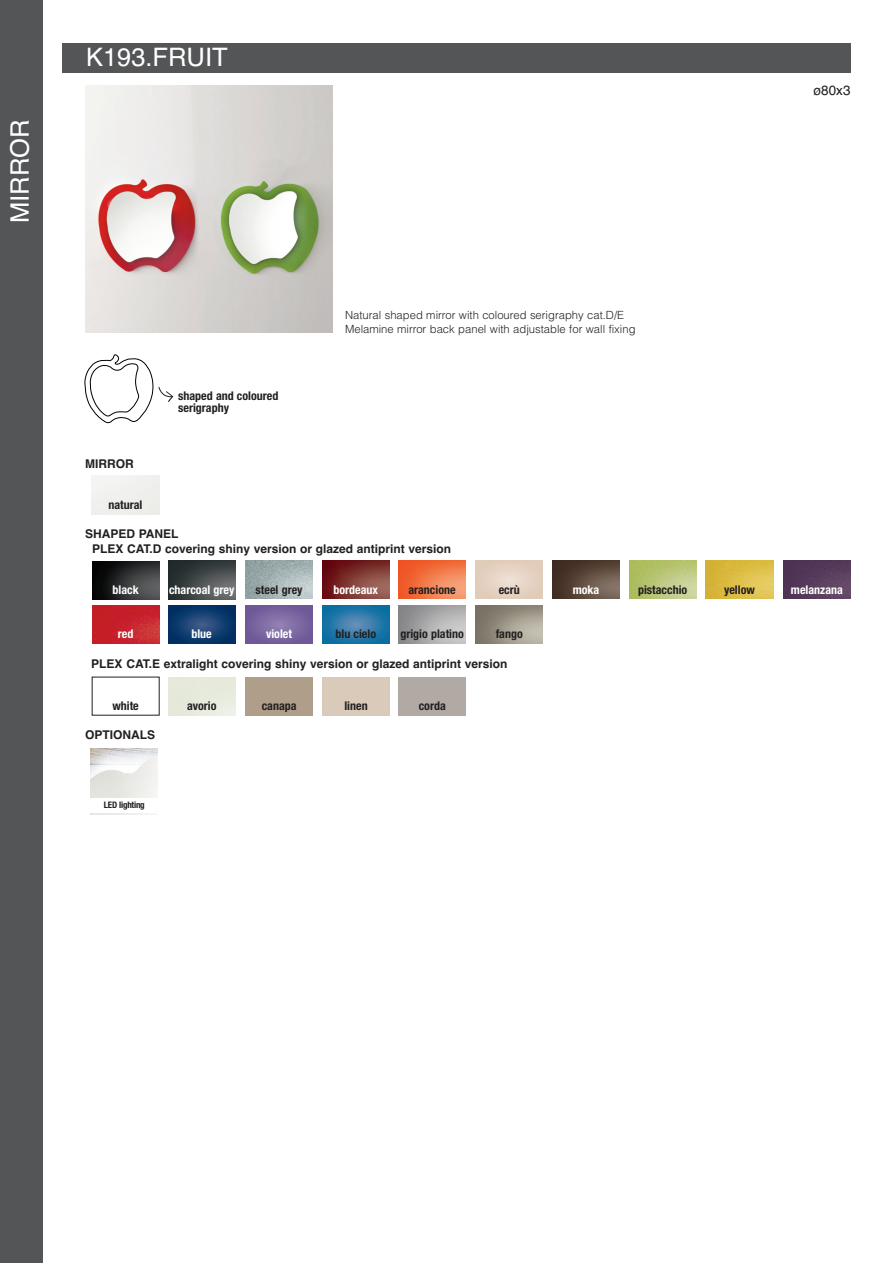
<style>
.page{position:relative;width:893px;height:1263px;background:#fff}
.page>*{position:absolute;margin:0;border:0;box-sizing:border-box;transform-origin:0 0}
.t1{font:25.5px "Helvetica";color:#fff}
.t2{font:13.5px "Helvetica";color:#231f20}
.t3{font:700 12px "Helvetica";color:#231f20}
.t4{font:700 condensed 12px/12px "Helvetica Neue";color:#231f20}
.t5{font:700 condensed 12px "Helvetica Neue";color:#fff}
.t6{font:300 11.25px/13.5px "Helvetica";color:#231f20}
.t7{font:700 condensed 9px "Helvetica Neue";letter-spacing:-.025em;color:#231f20}
</style>
<div class="page">
<div style="left:0;top:0;width:43px;height:1263px;background:#545557"></div>
<div style="left:62px;top:43px;width:788px;height:30px;background:#545557"></div>
<svg style="left:84px;top:354px;width:90px;height:70px"></svg>
<img style="left:91px;top:748px;width:67px;height:67px">
<div style="left:91px;top:798px;width:67px;height:15px;background:#fff"></div>
<img style="left:92px;top:605px;width:67px;height:39px">
<img style="left:92px;top:561px;width:67px;height:38px">
<svg style="left:245px;top:605px;width:68px;height:39px;background:#78649e"></svg>
<img style="left:783px;top:560px;width:67px;height:39px">
<img style="left:706px;top:560px;width:67px;height:39px">
<img style="left:552px;top:560px;width:68px;height:39px">
<svg style="left:476px;top:560px;width:67px;height:39px;background:#e4d1c1"></svg>
<img style="left:398px;top:560px;width:68px;height:39px">
<img style="left:245px;top:560px;width:68px;height:39px">
<img style="left:322px;top:560px;width:67px;height:39px">
<img style="left:629px;top:560px;width:67px;height:39px">
<svg style="left:168px;top:605px;width:67px;height:39px;background:#103b6d"></svg>
<svg style="left:322px;top:605px;width:67px;height:38px;background:#2678a8"></svg>
<img style="left:476px;top:605px;width:67px;height:39px">
<img style="left:168px;top:561px;width:67px;height:38px">
<div style="left:398px;top:677px;width:68px;height:39px;background:#b1a9a4"></div>
<div style="left:245px;top:677px;width:68px;height:38px;background:#af9f8a"></div>
<div style="left:322px;top:677px;width:67px;height:38px;background:#d9cab9"></div>
<img style="left:85px;top:85px;width:247px;height:247px">
<h1 class="t1" style="left:5px;top:223px;width:105px;rotate:-90deg">MIRROR</h1>
<h1 class="t1" style="left:86px;top:42px;width:143px">K193.FRUIT</h1>
<p class="t3" style="left:85px;top:457px;width:50px">MIRROR</p>
<p class="t4" style="left:108px;top:498px;width:35px">natural</p>
<p class="t4" style="left:178px;top:389px;width:102px">shaped and coloured serigraphy</p>
<p class="t3" style="left:85px;top:527px;width:95px">SHAPED PANEL</p>
<p class="t6" style="left:345px;top:308px;width:292px">Natural shaped mirror with coloured serigraphy cat.D/E<br>Melamine mirror back panel with adjustable for wall fixing</p>
<p class="t3" style="left:92px;top:542px;width:361px">PLEX CAT.D covering shiny version or glazed antiprint version</p>
<p class="t2" style="left:813px;top:83px;width:39px">ø80x3</p>
<p class="t4" style="left:256px;top:583px;width:48px">steel grey</p>
<p class="t5" style="left:333px;top:580px;width:46px">bordeaux</p>
<p class="t4" style="left:499px;top:583px;width:23px">ecrù</p>
<p class="t5" style="left:573px;top:580px;width:28px">moka</p>
<p class="t4" style="left:638px;top:583px;width:51px">pistacchio</p>
<p class="t5" style="left:791px;top:579px;width:53px">melanzana</p>
<p class="t5" style="left:113px;top:579px;width:28px">black</p>
<p class="t4" style="left:408px;top:583px;width:49px">arancione</p>
<p class="t4" style="left:724px;top:583px;width:32px">yellow</p>
<p class="t5" style="left:266px;top:623px;width:27px">violet</p>
<p class="t5" style="left:169px;top:580px;width:67px">charcoal grey</p>
<p class="t5" style="left:118px;top:624px;width:17px">red</p>
<p class="t5" style="left:191px;top:623px;width:22px">blue</p>
<p class="t4" style="left:335px;top:626px;width:42px">blu cielo</p>
<p class="t4" style="left:400px;top:626px;width:65px">grigio platino</p>
<p class="t4" style="left:496px;top:626px;width:29px">fango</p>
<p class="t3" style="left:91px;top:657px;width:418px">PLEX CAT.E extralight covering shiny version or glazed antiprint version</p>
<p class="t4" style="left:112px;top:698px;width:28px">white</p>
<p class="t4" style="left:187px;top:698px;width:31px">avorio</p>
<p class="t4" style="left:262px;top:698px;width:36px">canapa</p>
<p class="t4" style="left:344px;top:698px;width:25px">linen</p>
<p class="t4" style="left:419px;top:699px;width:29px">corda</p>
<p class="t4" style="left:109px;top:698px;width:33px">bianco</p>
<p class="t4" style="left:347px;top:698px;width:19px">lino</p>
<p class="t3" style="left:85px;top:727px;width:72px">OPTIONALS</p>
<p class="t7" style="left:104px;top:798px;width:42px">LED lighting</p>
</div>
